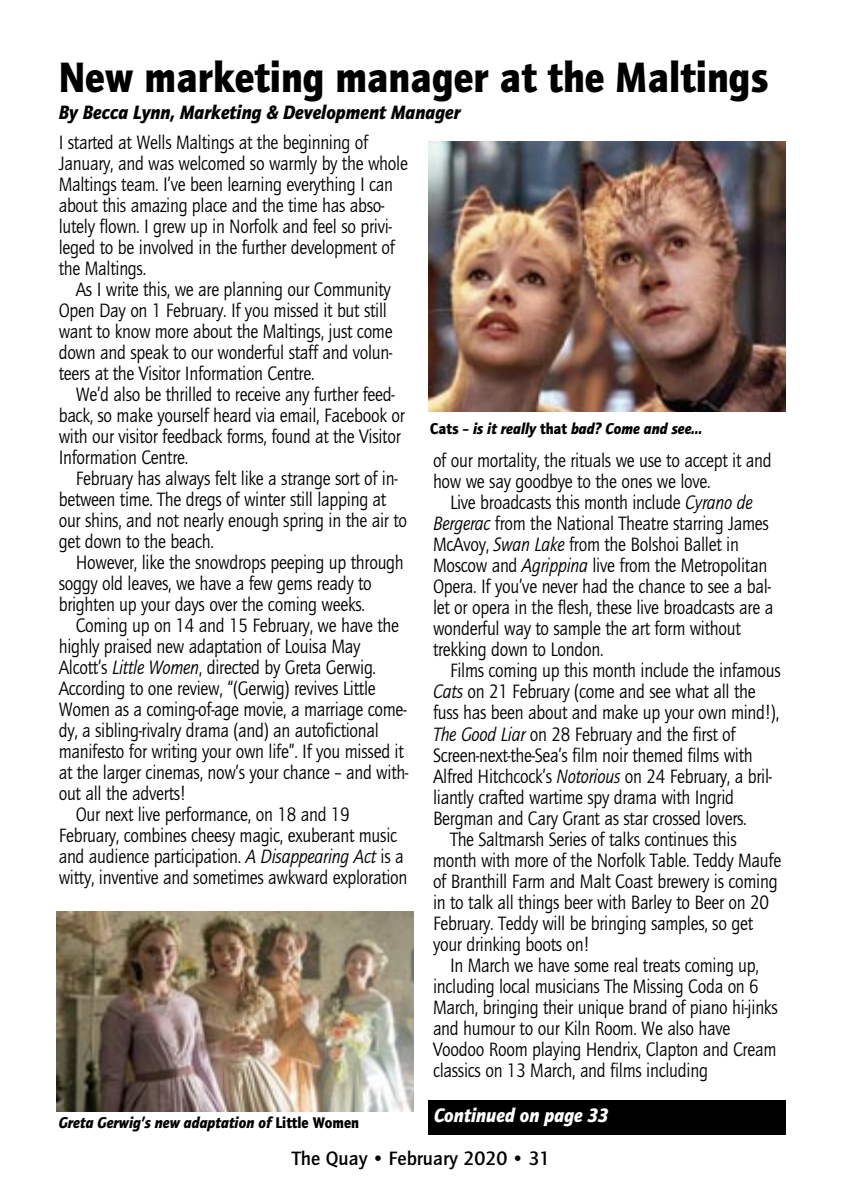
<style>
.page{position:relative;width:842px;height:1191px;background:#fff}
.page>*{position:absolute;margin:0;border:0;box-sizing:border-box;transform-origin:0 0}
.t1{font:900 44px "Quay Sans ITC Std";color:#000;scale:.9 1}
.t2{font:20px/21px "Quay Sans ITC Std";letter-spacing:-.015em;color:#000;scale:.9 1}
.t3{font:italic 900 20px "Quay Sans ITC Std";color:#000;scale:.9 1}
.t4{font:500 20px "Quay Sans ITC Std";color:#000}
.t5{font:italic 900 20px "Quay Sans ITC Std";color:#fff;scale:.9 1}
.t6{font:italic 900 16px "Quay Sans ITC Std";color:#000;scale:.9 1}
.s1{font-style:italic}
.s2{font-style:normal}
</style>
<div class="page">
<img style="left:428px;top:141px;width:357px;height:271px">
<img style="left:57px;top:911px;width:357px;height:200px">
<div style="left:428px;top:1100px;width:357px;height:34px;background:#000"></div>
<p class="t1" style="left:59px;top:60px;width:790px">New marketing manager at the Maltings</p>
<p class="t3" style="left:59px;top:104px;width:448px">By Becca Lynn, Marketing &amp; Development Manager</p>
<p class="t2" style="left:59px;top:133px;width:390px">I started at Wells Maltings at the beginning of January, and was welcomed so warmly by the whole Maltings team. I’ve been learning everything I can about this amazing place and the time has abso&shy;lutely flown. I grew up in Norfolk and feel so privi&shy;leged to be involved in the further development of the Maltings.</p>
<p class="t2" style="left:59px;top:280px;width:373px;text-indent:17px">As I write this, we are planning our Community Open Day on 1 February. If you missed it but still want to know more about the Maltings, just come down and speak to our wonderful staff and volun&shy;teers at the Visitor Information Centre.</p>
<p class="t2" style="left:59px;top:385px;width:386px;text-indent:17px">We’d also be thrilled to receive any further feed&shy;back, so make yourself heard via email, Facebook or with our visitor feedback forms, found at the Visitor Information Centre.</p>
<p class="t2" style="left:59px;top:469px;width:389px;text-indent:17px">February has always felt like a strange sort of in&shy;between time. The dregs of winter still lapping at our shins, and not nearly enough spring in the air to get down to the beach.</p>
<p class="t2" style="left:59px;top:553px;width:385px;text-indent:17px">However, like the snowdrops peeping up through soggy old leaves, we have a few gems ready to brighten up your days over the coming weeks.</p>
<p class="t2" style="left:59px;top:616px;width:390px;text-indent:17px">Coming up on 14 and 15 February, we have the highly praised new adaptation of Louisa May Alcott’s <span class="s1">Little Women</span>, directed by Greta Gerwig.<br>According to one review, “(Gerwig) revives Little Women as a coming-of-age movie, a marriage come&shy;dy, a sibling-rivalry drama (and) an autofictional manifesto for writing your own life”. If you missed it at the larger cinemas, now’s your chance – and with&shy;out all the adverts!</p>
<p class="t2" style="left:59px;top:805px;width:389px;text-indent:17px">Our next live performance, on 18 and 19<br>February, combines cheesy magic, exuberant music and audience participation. <span class="s1">A Disappearing Act</span> is a witty, inventive and sometimes awkward exploration</p>
<p class="t6" style="left:430px;top:423px;width:304px"><span class="s2">Cats</span> – is it really <span class="s2">that</span> bad? Come and see...</p>
<p class="t2" style="left:433px;top:452px;width:378px">of our mortality, the rituals we use to accept it and how we say goodbye to the ones we love.</p>
<p class="t2" style="left:433px;top:494px;width:380px;text-indent:17px">Live broadcasts this month include <span class="s1">Cyrano de Bergerac</span> from the National Theatre starring James McAvoy, <span class="s1">Swan Lake</span> from the Bolshoi Ballet in Moscow and <span class="s1">Agrippina</span> live from the Metropolitan Opera. If you’ve never had the chance to see a bal&shy;let or opera in the flesh, these live broadcasts are a wonderful way to sample the art form without trekking down to London.</p>
<p class="t2" style="left:433px;top:662px;width:388px;text-indent:17px">Films coming up this month include the infamous <span class="s1">Cats</span> on 21 February (come and see what all the fuss has been about and make up your own mind!), <span class="s1">The Good Liar</span> on 28 February and the first of Screen-next-the-Sea’s film noir themed films with Alfred Hitchcock’s <span class="s1">Notorious</span> on 24 February, a bril&shy;liantly crafted wartime spy drama with Ingrid Bergman and Cary Grant as star crossed lovers.</p>
<p class="t2" style="left:433px;top:830px;width:389px;text-indent:17px">The Saltmarsh Series of talks continues this month with more of the Norfolk Table. Teddy Maufe of Branthill Farm and Malt Coast brewery is coming in to talk all things beer with Barley to Beer on 20<br>February. Teddy will be bringing samples, so get your drinking boots on!</p>
<p class="t2" style="left:433px;top:956px;width:384px;text-indent:17px">In March we have some real treats coming up, including local musicians The Missing Coda on 6<br>March, bringing their unique brand of piano hi-jinks and humour to our Kiln Room. We also have Voodoo Room playing Hendrix, Clapton and Cream classics on 13 March, and films including</p>
<p class="t6" style="left:59px;top:1116px;width:335px">Greta Gerwig’s new adaptation of <span class="s2">Little Women</span></p>
<p class="t5" style="left:434px;top:1108px;width:196px">Continued on page 33</p>
<p class="t4" style="left:292px;top:1150px;width:260px">The Quay • February 2020 • 31</p>
</div>
